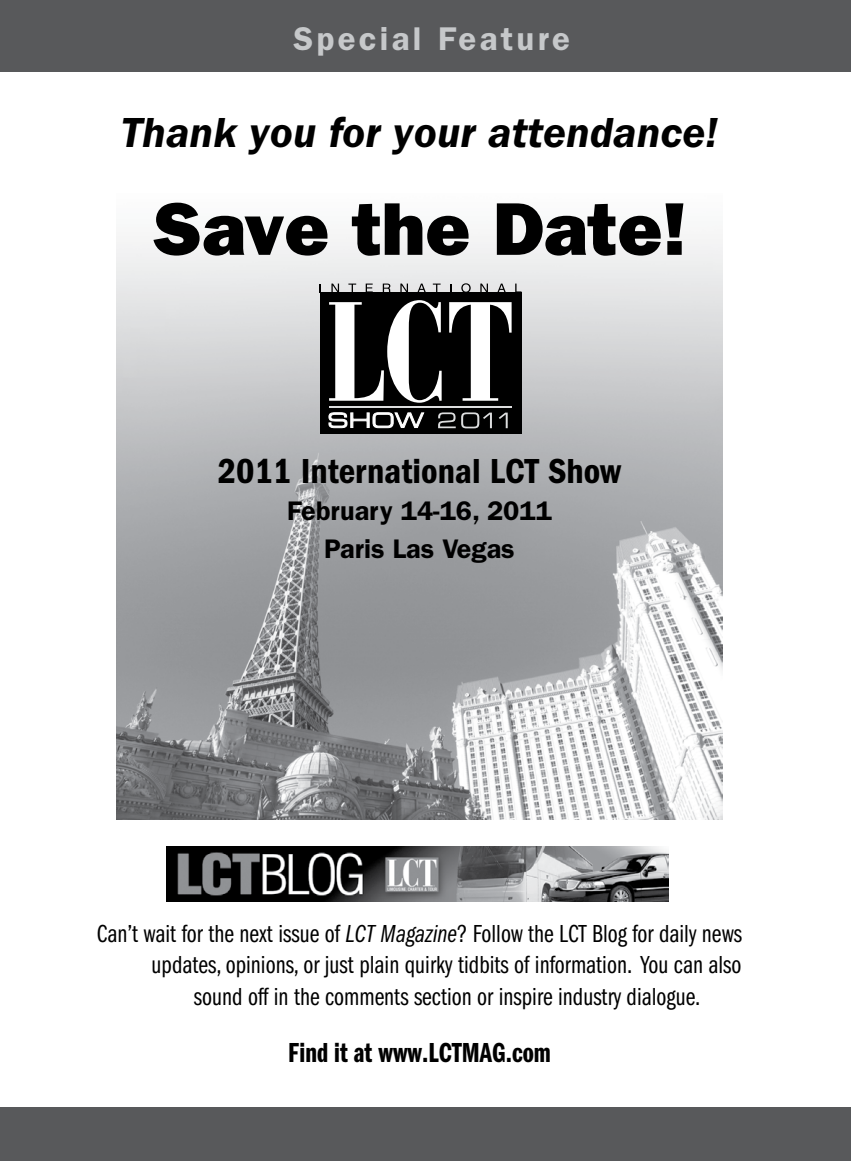
<style>
.page{position:relative;width:851px;height:1161px;background:#fff}
.page>*{position:absolute;margin:0;border:0;box-sizing:border-box;transform-origin:0 0}
.t1{font:75px "ITC Franklin Gothic Std Hvy";color:#000}
.t2{font:italic 600 43.5px "ITC Franklin Gothic Std";color:#000}
.t3{font:36px "ITC Franklin Gothic Std Dm Cd";color:#000}
.t4{font:600 33px "ITC Franklin Gothic Std";letter-spacing:.1em;color:#c6c8ca}
.t5{font:28.5px "ITC Franklin Gothic Std Dm Cp";color:#000}
.t6{font:600 27px/37.5px "ITC Franklin Gothic Std";color:#000;text-align:center}
.t7{font:25.5px "ITC Franklin Gothic Std Bk Cp";color:#000}
.s1{font-family:"ITC Franklin Gothic Std Bk Cp It"}
</style>
<div class="page">
<div style="left:0;top:1107px;width:850px;height:54px;background:#58595b"></div>
<div style="left:0;top:0;width:850px;height:72px;background:#58595b"></div>
<img style="left:117px;top:236px;width:605px;height:584px">
<div style="left:320px;top:293px;width:201px;height:141px;background:#000"></div>
<svg style="left:329px;top:300px;width:112px;height:103px"></svg>
<svg style="left:449px;top:302px;width:62px;height:99px"></svg>
<hr style="left:329px;top:407px;width:182px;height:1px;background:#dcddde">
<svg style="left:331px;top:284px;width:8px;height:9px"></svg>
<svg style="left:348px;top:284px;width:8px;height:9px"></svg>
<svg style="left:365px;top:284px;width:8px;height:9px"></svg>
<svg style="left:383px;top:284px;width:8px;height:9px"></svg>
<svg style="left:400px;top:284px;width:8px;height:9px"></svg>
<svg style="left:417px;top:284px;width:9px;height:9px"></svg>
<svg style="left:433px;top:284px;width:7px;height:9px"></svg>
<svg style="left:461px;top:283px;width:9px;height:10px"></svg>
<svg style="left:480px;top:284px;width:8px;height:9px"></svg>
<svg style="left:497px;top:284px;width:9px;height:9px"></svg>
<svg style="left:515px;top:284px;width:6px;height:9px"></svg>
<svg style="left:329px;top:413px;width:95px;height:15px"></svg>
<svg style="left:438px;top:412px;width:17px;height:16px"></svg>
<svg style="left:461px;top:412px;width:31px;height:16px"></svg>
<svg style="left:499px;top:413px;width:8px;height:15px"></svg>
<img style="left:167px;top:846px;width:501px;height:55px">
<p class="t4" style="left:293px;top:19px;width:278px">Special Feature</p>
<h2 class="t2" style="left:121px;top:108px;width:598px">Thank you for your attendance!</h2>
<h1 class="t1" style="left:152px;top:185px;width:535px">Save the Date!</h1>
<h3 class="t3" style="left:218px;top:450px;width:404px">2011 International LCT Show</h3>
<p class="t6" style="left:287px;top:492px;width:266px">February 14-16, 2011<br>Paris Las Vegas</p>
<p class="t7" style="left:97px;top:919px;width:646px">Can’t wait for the next issue of <span class="s1">LCT Magazine</span>? Follow the LCT Blog for daily news</p>
<p class="t7" style="left:151px;top:951px;width:591px">updates, opinions, or just plain quirky tidbits of information. You can also</p>
<p class="t7" style="left:194px;top:982px;width:508px">sound off in the comments section or inspire industry dialogue.</p>
<p class="t5" style="left:288px;top:1037px;width:264px">Find it at www.LCTMAG.com</p>
</div>
